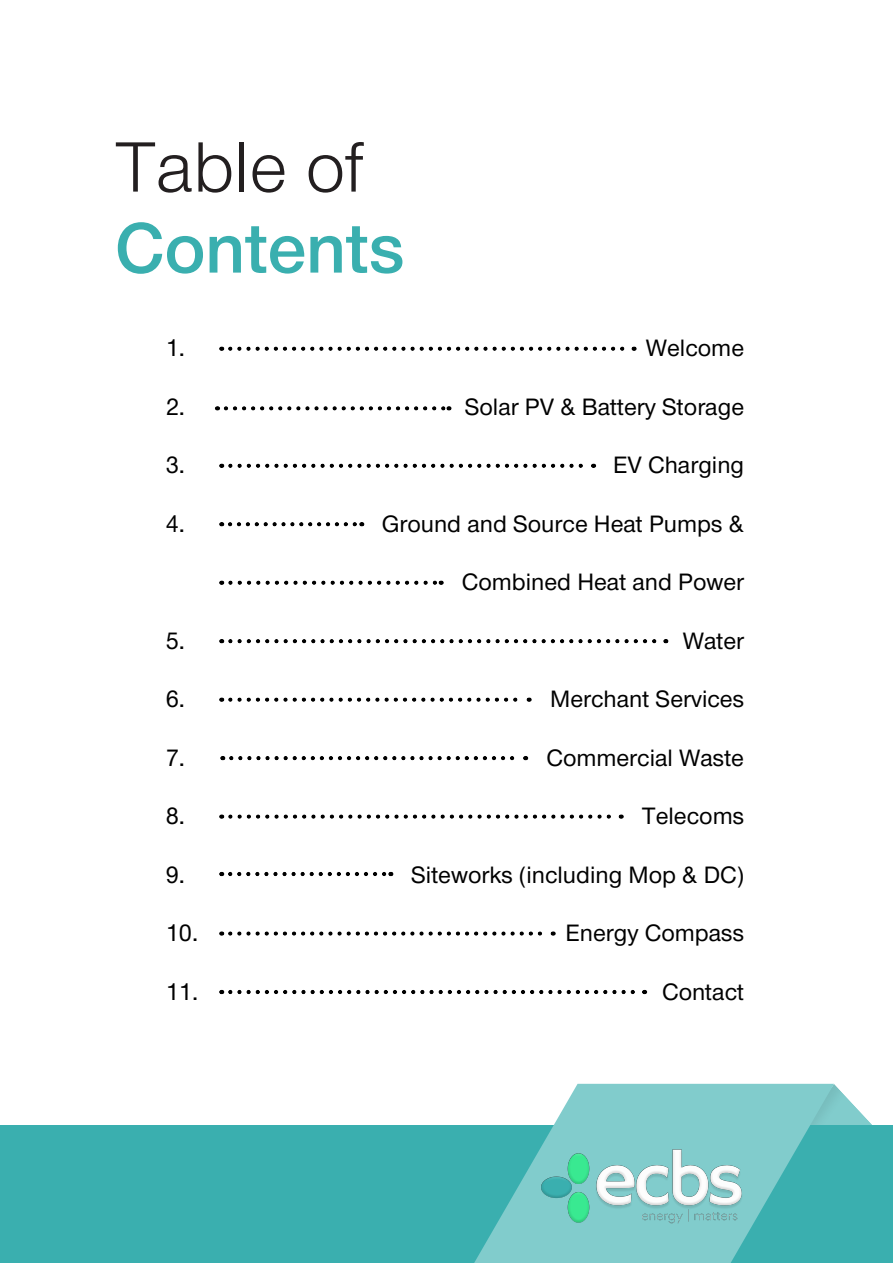
<style>
.page{position:relative;width:893px;height:1263px;background:#fff}
.page>*{position:absolute;margin:0;border:0;box-sizing:border-box;transform-origin:0 0}
.t1{font:500 67.5px "Nimbus Sans DV";color:#3aafaf}
.t2{font:300 67.5px "Nimbus Sans DV";color:#231f20}
.t3{font:22.5px "Nimbus Sans DV";color:#000}
</style>
<div class="page">
<div style="left:798px;top:1082px;width:84px;height:52px;background:#231f20;opacity:.09"></div>
<div style="left:0;top:1125px;width:893px;height:137px;background:#3aafaf"></div>
<svg style="left:474px;top:1084px;width:360px;height:179px;fill:#81cccc"></svg>
<img style="left:519px;top:1125px;width:246px;height:117px">
<div style="left:539px;top:1145px;width:205px;height:79px;background:#81cccc"></div>
<div style="left:538px;top:1147px;width:207px;height:79px;background:#231f20;opacity:.75"></div>
<div style="left:218px;top:345px;width:420px;height:7px;background:#231f20;opacity:.09"></div>
<div style="left:213px;top:404px;width:240px;height:8px;background:#231f20;opacity:.09"></div>
<div style="left:219px;top:462px;width:379px;height:7px;background:#231f20;opacity:.09"></div>
<div style="left:218px;top:520px;width:148px;height:8px;background:#231f20;opacity:.09"></div>
<div style="left:218px;top:579px;width:226px;height:7px;background:#231f20;opacity:.09"></div>
<div style="left:218px;top:637px;width:451px;height:8px;background:#231f20;opacity:.09"></div>
<div style="left:218px;top:696px;width:315px;height:7px;background:#231f20;opacity:.09"></div>
<div style="left:219px;top:754px;width:310px;height:8px;background:#231f20;opacity:.09"></div>
<div style="left:218px;top:813px;width:406px;height:7px;background:#231f20;opacity:.09"></div>
<div style="left:218px;top:870px;width:177px;height:8px;background:#231f20;opacity:.09"></div>
<div style="left:218px;top:930px;width:339px;height:7px;background:#231f20;opacity:.09"></div>
<div style="left:218px;top:988px;width:430px;height:8px;background:#231f20;opacity:.09"></div>
<p class="t2" style="left:115px;top:119px;width:251px">Table of</p>
<p class="t1" style="left:115px;top:195px;width:291px">Contents</p>
<p class="t3" style="left:166px;top:331px;width:21px">1.</p>
<p class="t3" style="left:646px;top:331px;width:100px">Welcome</p>
<p class="t3" style="left:166px;top:390px;width:21px">2.</p>
<p class="t3" style="left:465px;top:390px;width:281px">Solar PV &amp; Battery Storage</p>
<p class="t3" style="left:166px;top:448px;width:21px">3.</p>
<p class="t3" style="left:613px;top:448px;width:133px">EV Charging</p>
<p class="t3" style="left:166px;top:507px;width:21px">4.</p>
<p class="t3" style="left:382px;top:507px;width:364px">Ground and Source Heat Pumps &amp;</p>
<p class="t3" style="left:462px;top:565px;width:284px">Combined Heat and Power</p>
<p class="t3" style="left:166px;top:624px;width:21px">5.</p>
<p class="t3" style="left:683px;top:624px;width:63px">Water</p>
<p class="t3" style="left:166px;top:682px;width:21px">6.</p>
<p class="t3" style="left:550px;top:682px;width:195px">Merchant Services</p>
<p class="t3" style="left:166px;top:741px;width:21px">7.</p>
<p class="t3" style="left:546px;top:741px;width:199px">Commercial Waste</p>
<p class="t3" style="left:166px;top:799px;width:21px">8.</p>
<p class="t3" style="left:642px;top:799px;width:104px">Telecoms</p>
<p class="t3" style="left:166px;top:858px;width:21px">9.</p>
<p class="t3" style="left:411px;top:858px;width:334px">Siteworks (including Mop &amp; DC)</p>
<p class="t3" style="left:166px;top:916px;width:34px">10.</p>
<p class="t3" style="left:565px;top:916px;width:180px">Energy Compass</p>
<p class="t3" style="left:166px;top:975px;width:34px">11.</p>
<p class="t3" style="left:662px;top:975px;width:84px">Contact</p>
</div>
